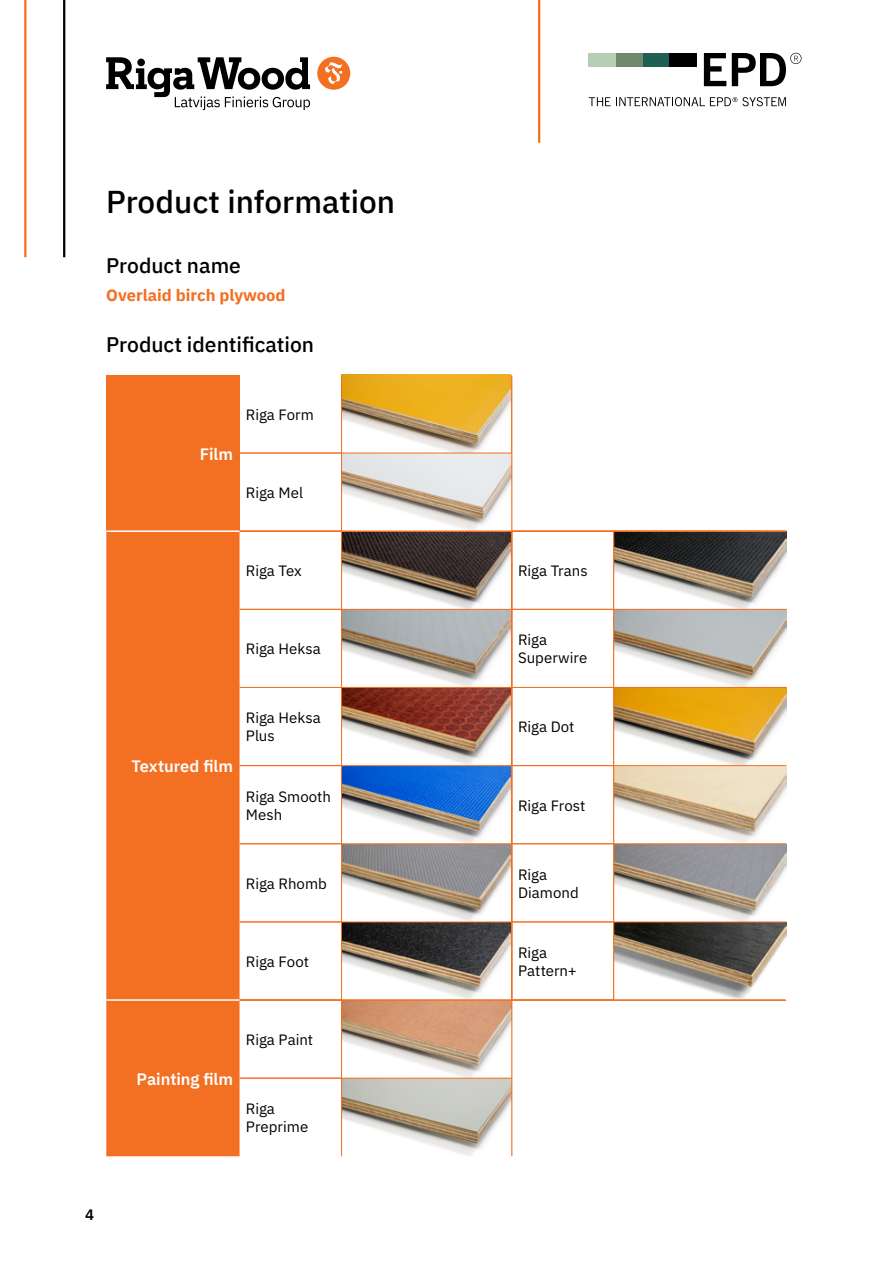
<style>
.page{position:relative;width:893px;height:1263px;background:#fff}
.page>*{position:absolute;margin:0;border:0;box-sizing:border-box;transform-origin:0 0}
.t1{font:500 31.5px "IBM Plex Sans";color:#000}
.t2{font:500 21px "IBM Plex Sans";color:#000}
.t3{font:600 16.5px "IBM Plex Sans";letter-spacing:-.005em;color:#fff}
.t4{font:700 16.5px "IBM Plex Sans";color:#f36f21}
.t5{font:15px/18px "IBM Plex Sans";color:#000}
.t6{font:600 15px "IBM Plex Sans";color:#000}
</style>
<div class="page">
<hr style="left:63px;top:0;width:2px;height:257px;background:#000">
<hr style="left:24px;top:0;width:2px;height:257px;background:#f36f21">
<hr style="left:538px;top:0;width:2px;height:143px;background:#f36f21">
<div style="left:317px;top:57px;width:33px;height:33px;background:#f36f21;border-radius:50%"></div>
<svg style="left:325px;top:62px;width:18px;height:22px"></svg>
<svg style="left:106px;top:57px;width:204px;height:53px"></svg>
<svg style="left:589px;top:97px;width:197px;height:9px"></svg>
<div style="left:643px;top:53px;width:27px;height:13px;background:#1e6053"></div>
<div style="left:616px;top:53px;width:27px;height:13px;background:#70896a"></div>
<div style="left:589px;top:53px;width:27px;height:13px;background:#b4cfb5"></div>
<div style="left:670px;top:53px;width:27px;height:13px;background:#000"></div>
<svg style="left:704px;top:53px;width:97px;height:33px"></svg>
<div style="left:106px;top:375px;width:134px;height:156px;background:#f36f21"></div>
<div style="left:106px;top:532px;width:134px;height:624px;background:#f36f21"></div>
<hr style="left:240px;top:921px;width:102px;height:1px;background:#f36f21">
<hr style="left:512px;top:921px;width:102px;height:1px;background:#f36f21">
<hr style="left:614px;top:999px;width:172px;height:2px;background:#f36f21">
<hr style="left:106px;top:530px;width:134px;height:2px;background:#fff">
<hr style="left:106px;top:999px;width:134px;height:2px;background:#fff">
<hr style="left:511px;top:375px;width:1px;height:78px;background:#f36f21">
<hr style="left:341px;top:375px;width:1px;height:78px;background:#f36f21">
<img style="left:342px;top:375px;width:169px;height:155px">
<img style="left:342px;top:532px;width:169px;height:467px">
<img style="left:614px;top:532px;width:172px;height:467px">
<img style="left:342px;top:1001px;width:169px;height:155px">
<hr style="left:240px;top:530px;width:546px;height:2px;background:#f36f21">
<hr style="left:239px;top:999px;width:546px;height:2px;background:#f36f21">
<hr style="left:341px;top:377px;width:1px;height:779px;background:#f36f21">
<hr style="left:511px;top:377px;width:1px;height:779px;background:#f36f21">
<hr style="left:613px;top:532px;width:1px;height:469px;background:#f36f21">
<hr style="left:240px;top:453px;width:272px;height:1px;background:#f36f21">
<hr style="left:240px;top:609px;width:546px;height:1px;background:#f36f21">
<hr style="left:240px;top:687px;width:546px;height:1px;background:#f36f21">
<hr style="left:240px;top:765px;width:546px;height:1px;background:#f36f21">
<hr style="left:240px;top:843px;width:546px;height:1px;background:#f36f21">
<hr style="left:240px;top:922px;width:546px;height:1px;background:#f36f21">
<hr style="left:240px;top:1078px;width:272px;height:1px;background:#f36f21">
<h1 class="t1" style="left:106px;top:177px;width:290px">Product information</h1>
<h2 class="t2" style="left:106px;top:249px;width:136px">Product name</h2>
<p class="t4" style="left:106px;top:282px;width:181px">Overlaid birch plywood</p>
<h2 class="t2" style="left:106px;top:328px;width:209px">Product identification</h2>
<p class="t3" style="left:200px;top:441px;width:35px">Film</p>
<p class="t5" style="left:246px;top:404px;width:70px">Riga Form</p>
<p class="t5" style="left:246px;top:482px;width:59px">Riga Mel</p>
<p class="t5" style="left:246px;top:561px;width:57px">Riga Tex</p>
<p class="t5" style="left:518px;top:561px;width:71px">Riga Trans</p>
<p class="t5" style="left:246px;top:639px;width:76px">Riga Heksa</p>
<p class="t5" style="left:518px;top:630px;width:71px">Riga<br>Superwire</p>
<p class="t3" style="left:131px;top:753px;width:103px">Textured film</p>
<p class="t5" style="left:246px;top:708px;width:76px">Riga Heksa<br>Plus</p>
<p class="t5" style="left:518px;top:717px;width:58px">Riga Dot</p>
<p class="t5" style="left:246px;top:786px;width:86px">Riga Smooth<br>Mesh</p>
<p class="t5" style="left:518px;top:795px;width:69px">Riga Frost</p>
<p class="t5" style="left:246px;top:873px;width:82px">Riga Rhomb</p>
<p class="t5" style="left:518px;top:864px;width:62px">Riga<br>Diamond</p>
<p class="t5" style="left:246px;top:951px;width:65px">Riga Foot</p>
<p class="t5" style="left:518px;top:942px;width:60px">Riga<br>Pattern+</p>
<p class="t3" style="left:137px;top:1066px;width:98px">Painting film</p>
<p class="t5" style="left:246px;top:1029px;width:69px">Riga Paint</p>
<p class="t5" style="left:246px;top:1098px;width:64px">Riga<br>Preprime</p>
<p class="t6" style="left:85px;top:1203px;width:10px">4</p>
</div>
